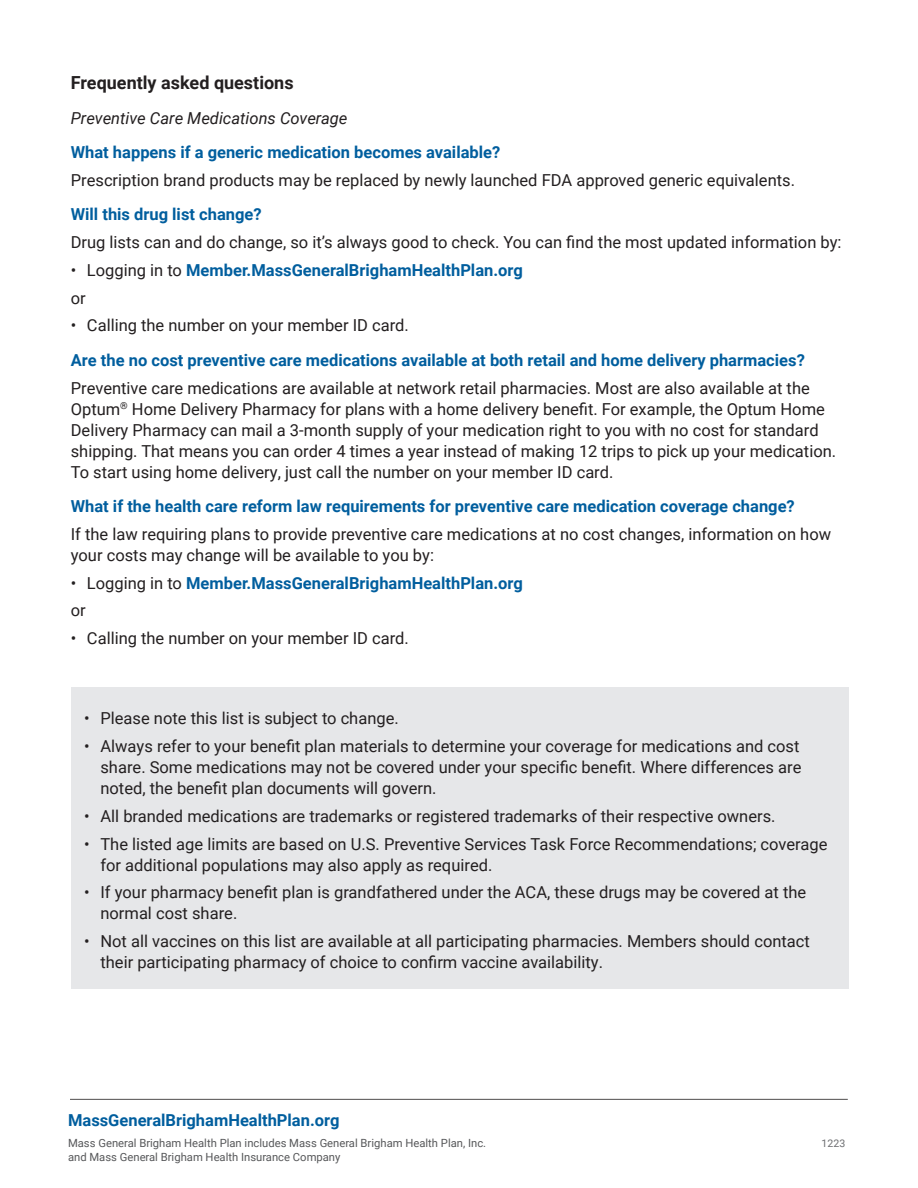
<style>
.page{position:relative;width:918px;height:1188px;background:#fff}
.page>*{position:absolute;margin:0;border:0;box-sizing:border-box;transform-origin:0 0}
.t1{font:700 18px "Roboto";color:#231f20}
.t2{font:16.5px/21px "Roboto";color:#231f20}
.t3{font:700 16.5px/27.8px "Roboto";color:#005e9e}
.t4{font:italic 16.5px "Roboto";color:#231f20}
.t5{font:11.25px/13.5px "Roboto";color:#57585a}
.t6{font:10.5px "Roboto";color:#6c6d70}
.s1{font-weight:400;color:#231f20}
</style>
<div class="page">
<hr style="left:70px;top:1099px;width:778px;height:1px;background:#231f20">
<div style="left:71px;top:687px;width:777px;height:301px;background:#e6e7e9"></div>
<p class="t1" style="left:71px;top:70px;width:224px">Frequently asked questions</p>
<p class="t4" style="left:71px;top:106px;width:278px">Preventive Care Medications Coverage</p>
<p class="t3" style="left:71px;top:138px;width:431px">What happens if a generic medication becomes available?</p>
<p class="t2" style="left:71px;top:169px;width:726px">Prescription brand products may be replaced by newly launched FDA approved generic equivalents.</p>
<p class="t3" style="left:71px;top:200px;width:192px">Will this drug list change?</p>
<p class="t2" style="left:71px;top:231px;width:772px">Drug lists can and do change, so it’s always good to check. You can find the most updated information by:</p>
<p class="t3" style="left:71px;top:255px;width:454px"><span class="s1">• Logging in to</span> Member.MassGeneralBrighamHealthPlan.org <span class="s1">or</span></p>
<p class="t2" style="left:71px;top:314px;width:340px">• Calling the number on your member ID card.</p>
<p class="t3" style="left:71px;top:345px;width:736px">Are the no cost preventive care medications available at both retail and home delivery pharmacies?</p>
<p class="t2" style="left:71px;top:377px;width:767px">Preventive care medications are available at network retail pharmacies. Most are also available at the Optum<sup>®</sup> Home Delivery Pharmacy for plans with a home delivery benefit. For example, the Optum Home Delivery Pharmacy can mail a 3-month supply of your medication right to you with no cost for standard shipping. That means you can order 4 times a year instead of making 12 trips to pick up your medication.<br>To start using home delivery, just call the number on your member ID card.</p>
<p class="t3" style="left:71px;top:492px;width:726px">What if the health care reform law requirements for preventive care medication coverage change?</p>
<p class="t2" style="left:71px;top:523px;width:762px">If the law requiring plans to provide preventive care medications at no cost changes, information on how your costs may change will be available to you by:</p>
<p class="t3" style="left:71px;top:568px;width:454px"><span class="s1">• Logging in to</span> Member.MassGeneralBrighamHealthPlan.org <span class="s1">or</span></p>
<p class="t2" style="left:71px;top:627px;width:340px">• Calling the number on your member ID card.</p>
<p class="t2" style="left:84px;top:707px;width:316px">• Please note this list is subject to change.</p>
<p class="t2" style="left:100px;top:735px;width:703px;text-indent:-16px">• Always refer to your benefit plan materials to determine your coverage for medications and cost share. Some medications may not be covered under your specific benefit. Where differences are noted, the benefit plan documents will govern.</p>
<p class="t2" style="left:84px;top:805px;width:693px">• All branded medications are trademarks or registered trademarks of their respective owners.</p>
<p class="t2" style="left:100px;top:833px;width:729px;text-indent:-16px">• The listed age limits are based on U.S. Preventive Services Task Force Recommendations; coverage for additional populations may also apply as required.</p>
<p class="t2" style="left:100px;top:881px;width:707px;text-indent:-16px">• If your pharmacy benefit plan is grandfathered under the ACA, these drugs may be covered at the normal cost share.</p>
<p class="t2" style="left:100px;top:930px;width:711px;text-indent:-16px">• Not all vaccines on this list are available at all participating pharmacies. Members should contact their participating pharmacy of choice to confirm vaccine availability.</p>
<p class="t3" style="left:68px;top:1106px;width:273px">MassGeneralBrighamHealthPlan.org</p>
<p class="t5" style="left:68px;top:1136px;width:420px">Mass General Brigham Health Plan includes Mass General Brigham Health Plan, Inc. and Mass General Brigham Health Insurance Company</p>
<p class="t6" style="left:822px;top:1136px;width:25px">1223</p>
</div>
